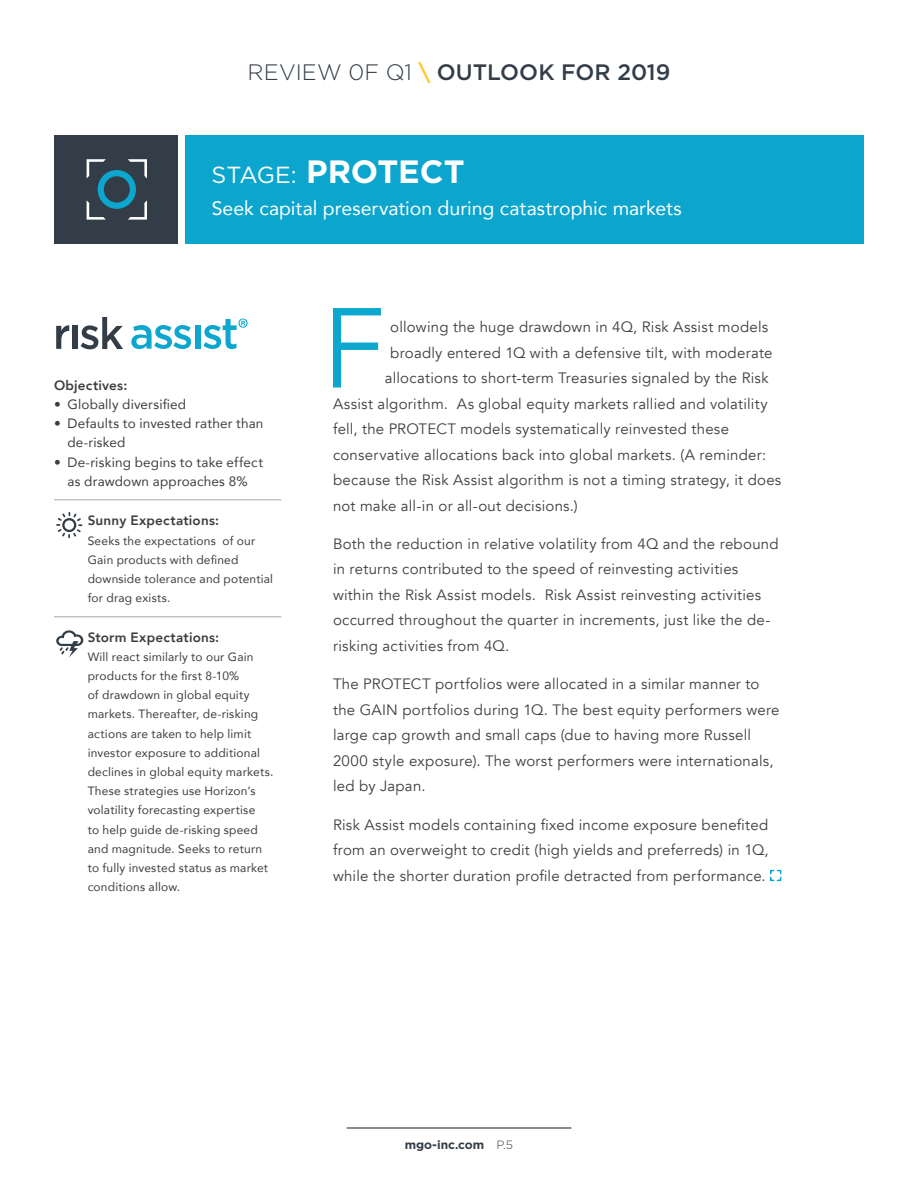
<style>
.page{position:relative;width:918px;height:1188px;background:#fff}
.page>*{position:absolute;margin:0;border:0;box-sizing:border-box;transform-origin:0 0}
.Drop_Cap_Paragraph{font:112.2px "Avenir";color:#0ca6ce}
.t1{font:700 32.25px "Gotham";letter-spacing:-.005em;color:#fff}
.t2{font:500 22.35px "Gotham";color:#323d47}
.t3{font:19.5px "Avenir";color:#fff}
.Our_Strategies_Body{font:15px/25.5px "Avenir";letter-spacing:.015em;color:#3e3e3f}
.Drop_Cap_Paragraph-2{font:15px "Avenir";letter-spacing:.015em;color:#3e3e3f}
.t4{font:13.5px/19.2px "Avenir";letter-spacing:.015em;color:#3e3e3f}
.t5{font:800 13.5px "Avenir";letter-spacing:.015em;color:#3e3e3f}
.t6{font:12px/19.2px "Avenir";letter-spacing:.015em;color:#3e3e3f}
.t7{font:700 12px "Gotham";color:#323d47}
.s1{font-weight:300}
.s2{color:#fec422}
.s3{font-weight:400;font-size:23.25px}
</style>
<div class="page">
<hr style="left:347px;top:1127px;width:224px;height:2px;background:#323d47">
<hr style="left:54px;top:616px;width:227px;height:1px;background:#a8a9ad">
<hr style="left:54px;top:499px;width:227px;height:1px;background:#a8a9ad">
<svg style="left:770px;top:870px;width:11px;height:11px"></svg>
<svg style="left:56px;top:630px;width:28px;height:28px"></svg>
<svg style="left:56px;top:512px;width:26px;height:26px"></svg>
<svg style="left:56px;top:325px;width:13px;height:24px"></svg>
<div style="left:72px;top:326px;width:5px;height:23px;background:#323d47"></div>
<svg style="left:81px;top:317px;width:42px;height:32px"></svg>
<svg style="left:131px;top:325px;width:60px;height:24px"></svg>
<div style="left:195px;top:325px;width:5px;height:24px;background:#0ca6ce"></div>
<svg style="left:203px;top:318px;width:45px;height:31px"></svg>
<div style="left:54px;top:135px;width:124px;height:109px;background:#323d47"></div>
<div style="left:186px;top:135px;width:678px;height:109px;background:#0ba5ce"></div>
<svg style="left:87px;top:159px;width:60px;height:61px"></svg>
<h3 class="t2" style="left:248px;top:58px;width:424px"><span class="s1">REVIEW 0F Q1</span> <span class="s2">\</span> OUTLOOK FOR 2019</h3>
<p class="t1" style="left:212px;top:150px;width:255px"><span class="s3">STAGE:</span> PROTECT</p>
<p class="t3" style="left:212px;top:192px;width:472px">Seek capital preservation during catastrophic markets</p>
<p class="t5" style="left:54px;top:375px;width:75px">Objectives:</p>
<p class="t4" style="left:54px;top:394px;width:134px">• Globally diversified</p>
<p class="t4" style="left:68px;top:414px;width:197px;text-indent:-14px">• Defaults to invested rather than de-risked</p>
<p class="t4" style="left:54px;top:452px;width:211px;text-align:center">• De-risking begins to take effect as drawdown approaches 8%</p>
<p class="t5" style="left:88px;top:510px;width:133px">Sunny Expectations:</p>
<p class="t6" style="left:88px;top:530px;width:187px">Seeks the expectations of our<br>Gain products with defined downside tolerance and potential for drag exists.</p>
<p class="t5" style="left:88px;top:626px;width:133px">Storm Expectations:</p>
<p class="t6" style="left:88px;top:647px;width:187px">Will react similarly to our Gain products for the first 8-10%<br>of drawdown in global equity markets. Thereafter, de-risking actions are taken to help limit investor exposure to additional declines in global equity markets.<br>These strategies use Horizon’s volatility forecasting expertise<br>to help guide de-risking speed and magnitude. Seeks to return to fully invested status as market conditions allow.</p>
<p class="Drop_Cap_Paragraph" style="left:322px;top:282px;width:64px">F</p>
<p class="Drop_Cap_Paragraph-2" style="left:390px;top:318px;width:380px">ollowing the huge drawdown in 4Q, Risk Assist models</p>
<p class="Drop_Cap_Paragraph-2" style="left:390px;top:343px;width:384px">broadly entered 1Q with a defensive tilt, with moderate</p>
<p class="Drop_Cap_Paragraph-2" style="left:385px;top:369px;width:385px">allocations to short-term Treasuries signaled by the Risk</p>
<p class="Drop_Cap_Paragraph-2" style="left:333px;top:394px;width:436px">Assist algorithm. As global equity markets rallied and volatility</p>
<p class="Drop_Cap_Paragraph-2" style="left:333px;top:420px;width:398px">fell, the PROTECT models systematically reinvested these</p>
<p class="Drop_Cap_Paragraph-2" style="left:333px;top:445px;width:435px">conservative allocations back into global markets. (A reminder:</p>
<p class="Drop_Cap_Paragraph-2" style="left:333px;top:471px;width:450px">because the Risk Assist algorithm is not a timing strategy, it does</p>
<p class="Drop_Cap_Paragraph-2" style="left:333px;top:496px;width:246px">not make all-in or all-out decisions.)</p>
<p class="Our_Strategies_Body" style="left:333px;top:531px;width:447px">Both the reduction in relative volatility from 4Q and the rebound in returns contributed to the speed of reinvesting activities within the Risk Assist models. Risk Assist reinvesting activities occurred throughout the quarter in increments, just like the de&shy;risking activities from 4Q.</p>
<p class="Our_Strategies_Body" style="left:333px;top:672px;width:448px">The PROTECT portfolios were allocated in a similar manner to the GAIN portfolios during 1Q. The best equity performers were large cap growth and small caps (due to having more Russell 2000 style exposure). The worst performers were internationals, led by Japan.</p>
<p class="Our_Strategies_Body" style="left:333px;top:812px;width:437px;text-align:justify">Risk Assist models containing fixed income exposure benefited from an overweight to credit (high yields and preferreds) in 1Q, while the shorter duration profile detracted from performance.</p>
<p class="t7" style="left:405px;top:1137px;width:110px">mgo-inc.com <span class="s1">P.5</span></p>
</div>
